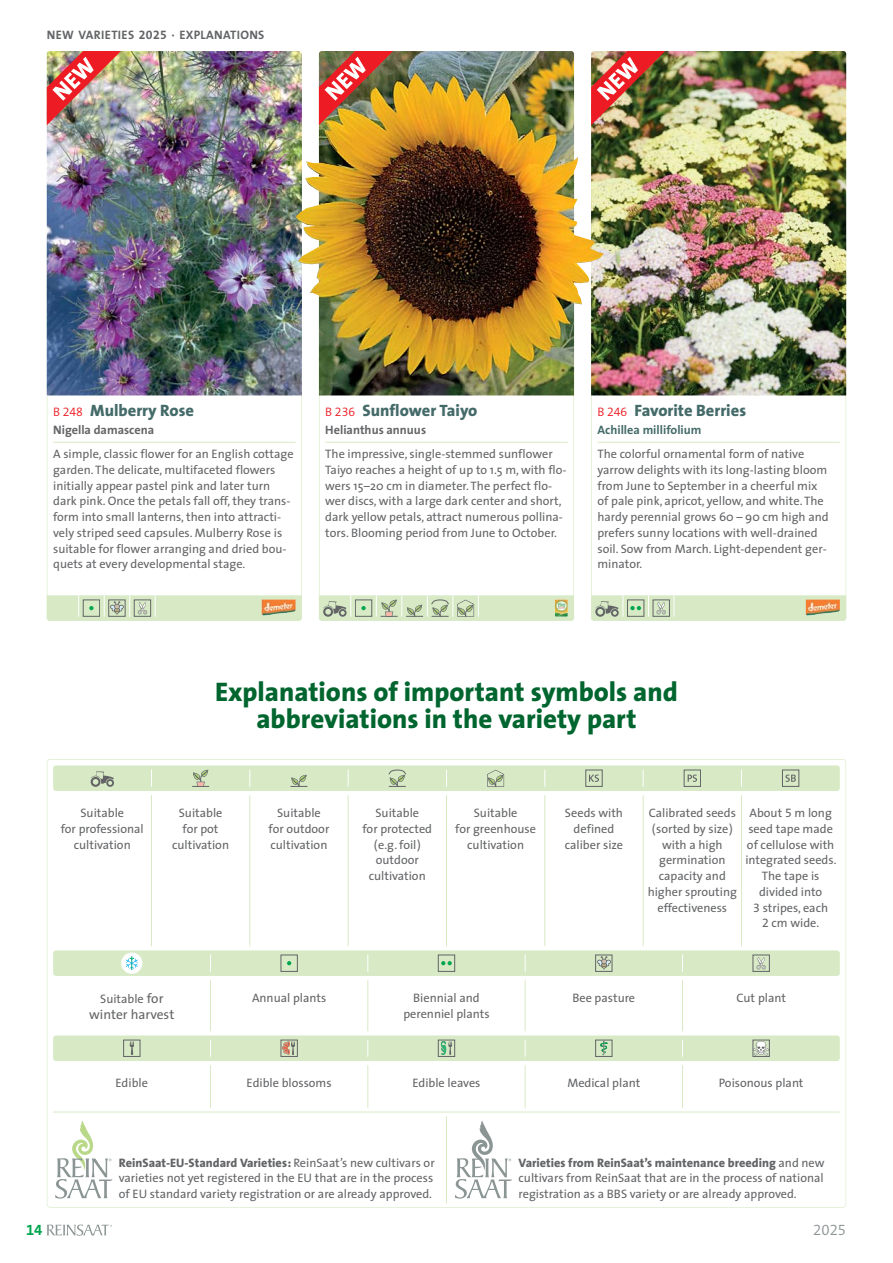
<style>
.page{position:relative;width:893px;height:1263px;background:#fff}
.page>*{position:absolute;margin:0;border:0;box-sizing:border-box;transform-origin:0 0}
.t1{font:800 27px/27px "The Sans";color:#00652e;text-align:center}
.t2{font:800 16.5px "The Sans";color:#446b69}
.t3{font:15px "The Sans Semi Light Expert";color:#8b9594}
.t4{font:15px "The Sans Bold Expert";color:#00a650}
.t5{font:13.5px "The Sans";color:#636466}
.t6{font:12.3px/15.8px "The Sans";color:#636466;text-align:center}
.t7{font:700 12.3px "The Sans";color:#636466}
.t8{font:700 12.3px "The Sans";letter-spacing:.025em;color:#636466}
.t9{font:700 12.3px "The Sans";color:#446b69}
.s1{font-family:"The Sans Bold Expert";font-weight:400}
.s2{font-weight:300;font-size:12.3px;color:#ed1c24}
.s3{font-family:"The Sans Semi Light Expert";font-weight:400;font-size:12.3px;color:#ed1c24}
.s4{font-family:"The Sans Expert"}
.s5{font-size:13.5px}
.s6{font-weight:800}
</style>
<div class="page">
<svg style="left:47px;top:1224px;width:65px;height:12px"></svg>
<hr style="left:325px;top:442px;width:243px;height:1px;background:#d7eac5">
<svg style="left:319px;top:595px;width:255px;height:26px;background:#cddfbd"></svg>
<img style="left:555px;top:600px;width:13px;height:16px">
<hr style="left:597px;top:442px;width:243px;height:1px;background:#d7eac5">
<svg style="left:591px;top:595px;width:255px;height:26px;background:#d1e3c0"></svg>
<img style="left:806px;top:600px;width:34px;height:16px">
<img style="left:591px;top:54px;width:255px;height:341px">
<img style="left:665px;top:51px;width:181px;height:3px">
<hr style="left:53px;top:442px;width:243px;height:1px;background:#d7eac5">
<svg style="left:47px;top:595px;width:255px;height:26px;background:#d2e3c1"></svg>
<img style="left:261px;top:600px;width:35px;height:16px">
<img style="left:47px;top:51px;width:255px;height:344px">
<img style="left:319px;top:51px;width:255px;height:344px">
<img style="left:295px;top:121px;width:309px;height:218px">
<svg style="left:55px;top:1120px;width:57px;height:78px"></svg>
<svg style="left:455px;top:1120px;width:57px;height:78px"></svg>
<div style="left:53px;top:765px;width:787px;height:26px;background:#d7eac5;border-radius:3px"></div>
<svg style="left:388px;top:769px;width:18px;height:18px"></svg>
<svg style="left:290px;top:775px;width:17px;height:12px"></svg>
<svg style="left:487px;top:770px;width:17px;height:17px"></svg>
<svg style="left:192px;top:770px;width:17px;height:17px"></svg>
<svg style="left:91px;top:771px;width:23px;height:16px"></svg>
<div style="left:585px;top:770px;width:17px;height:17px;border:1px solid #636466"></div>
<svg style="left:589px;top:774px;width:10px;height:8px"></svg>
<div style="left:684px;top:770px;width:17px;height:17px;border:1px solid #636466"></div>
<svg style="left:688px;top:774px;width:9px;height:8px"></svg>
<div style="left:782px;top:770px;width:17px;height:17px;border:1px solid #636466"></div>
<svg style="left:785px;top:774px;width:11px;height:8px"></svg>
<svg style="left:151px;top:770px;width:1px;height:17px"></svg>
<svg style="left:250px;top:770px;width:1px;height:17px"></svg>
<svg style="left:348px;top:770px;width:1px;height:17px"></svg>
<svg style="left:446px;top:770px;width:1px;height:17px"></svg>
<svg style="left:544px;top:770px;width:1px;height:17px"></svg>
<svg style="left:643px;top:770px;width:1px;height:17px"></svg>
<svg style="left:741px;top:770px;width:1px;height:17px"></svg>
<hr style="left:741px;top:795px;width:1px;height:151px;background:#d7eac5">
<hr style="left:643px;top:795px;width:1px;height:151px;background:#d7eac5">
<hr style="left:544px;top:795px;width:1px;height:151px;background:#d7eac5">
<hr style="left:446px;top:795px;width:1px;height:151px;background:#d7eac5">
<hr style="left:348px;top:795px;width:1px;height:151px;background:#d7eac5">
<hr style="left:250px;top:795px;width:1px;height:151px;background:#d7eac5">
<hr style="left:151px;top:795px;width:1px;height:151px;background:#d7eac5">
<div style="left:53px;top:950px;width:787px;height:26px;background:#d7eac5;border-radius:3px"></div>
<div style="left:53px;top:1035px;width:787px;height:26px;background:#d7eac5;border-radius:3px"></div>
<div style="left:121px;top:952px;width:21px;height:22px;background:#fff;border-radius:50%"></div>
<svg style="left:126px;top:956px;width:12px;height:14px"></svg>
<img style="left:600px;top:1042px;width:8px;height:13px">
<div style="left:595px;top:1040px;width:17px;height:17px;border:1px solid #636466"></div>
<svg style="left:597px;top:957px;width:13px;height:12px"></svg>
<div style="left:595px;top:955px;width:17px;height:17px;border:1px solid #636466"></div>
<img style="left:291px;top:1042px;width:4px;height:13px">
<div style="left:281px;top:1040px;width:17px;height:17px;border:1px solid #636466"></div>
<img style="left:282px;top:1041px;width:8px;height:15px">
<div style="left:281px;top:955px;width:17px;height:17px;border:1px solid #636466"></div>
<svg style="left:287px;top:961px;width:4px;height:4px"></svg>
<div style="left:123px;top:1040px;width:17px;height:17px;border:1px solid #636466"></div>
<img style="left:130px;top:1041px;width:4px;height:15px">
<img style="left:448px;top:1042px;width:5px;height:13px">
<div style="left:438px;top:1040px;width:17px;height:17px;border:1px solid #636466"></div>
<img style="left:439px;top:1041px;width:8px;height:15px">
<svg style="left:752px;top:954px;width:18px;height:103px"></svg>
<div style="left:438px;top:955px;width:17px;height:17px;border:1px solid #636466"></div>
<svg style="left:441px;top:961px;width:11px;height:4px"></svg>
<svg style="left:210px;top:955px;width:1px;height:17px"></svg>
<hr style="left:210px;top:980px;width:1px;height:51px;background:#d7eac5">
<svg style="left:210px;top:1040px;width:1px;height:17px"></svg>
<svg style="left:367px;top:955px;width:1px;height:17px"></svg>
<svg style="left:367px;top:1040px;width:1px;height:17px"></svg>
<svg style="left:525px;top:955px;width:1px;height:17px"></svg>
<svg style="left:525px;top:1040px;width:1px;height:17px"></svg>
<svg style="left:682px;top:955px;width:1px;height:17px"></svg>
<svg style="left:682px;top:1040px;width:1px;height:17px"></svg>
<hr style="left:210px;top:1065px;width:1px;height:43px;background:#d7eac5">
<hr style="left:367px;top:980px;width:1px;height:51px;background:#d7eac5">
<hr style="left:367px;top:1065px;width:1px;height:43px;background:#d7eac5">
<hr style="left:525px;top:980px;width:1px;height:51px;background:#d7eac5">
<hr style="left:525px;top:1065px;width:1px;height:43px;background:#d7eac5">
<hr style="left:682px;top:980px;width:1px;height:51px;background:#d7eac5">
<hr style="left:682px;top:1065px;width:1px;height:43px;background:#d7eac5">
<hr style="left:53px;top:1112px;width:787px;height:1px;background:#d7eac5">
<hr style="left:446px;top:1116px;width:1px;height:87px;background:#d7eac5">
<img style="left:47px;top:51px;width:74px;height:74px">
<img style="left:319px;top:51px;width:74px;height:74px">
<img style="left:591px;top:51px;width:74px;height:74px">
<p class="t8" style="left:47px;top:29px;width:219px">NEW VARIETIES <span class="s1">2025 ·</span> EXPLANATIONS</p>
<h2 class="t2" style="left:53px;top:402px;width:142px"><span class="s2">B</span> <span class="s3">248</span> Mulberry Rose</h2>
<p class="t7" style="left:53px;top:424px;width:103px">Nigella damascena</p>
<p class="t6" style="left:53px;top:447px;width:242px;text-align:left">A simple, classic flower for an English cottage garden. The delicate, multifaceted flowers initially appear pastel pink and later turn dark pink. Once the petals fall off, they trans&shy;form into small lanterns, then into attracti&shy;vely striped seed capsules. Mulberry Rose is suitable for flower arranging and dried bou&shy;quets at every developmental stage.</p>
<h2 class="t2" style="left:325px;top:402px;width:154px"><span class="s2">B</span> <span class="s3">236</span> Sunflower Taiyo</h2>
<p class="t7" style="left:325px;top:424px;width:102px">Helianthus annuus</p>
<p class="t6" style="left:325px;top:447px;width:243px;text-align:left">The impressive, single-stemmed sunflower Taiyo reaches a height of up to 1.5 m, with flo&shy;wers 15–20 cm in diameter. The perfect flo&shy;wer discs, with a large dark center and short, dark yellow petals, attract numerous pollina&shy;tors. Blooming period from June to October.</p>
<h2 class="t2" style="left:597px;top:402px;width:150px"><span class="s2">B</span> <span class="s3">246</span> Favorite Berries</h2>
<p class="t9" style="left:597px;top:424px;width:106px">Achillea millifolium</p>
<p class="t6" style="left:597px;top:447px;width:233px;text-align:left">The colorful ornamental form of native yarrow delights with its long-lasting bloom from June to September in a cheerful mix of pale pink, apricot, yellow, and white. The hardy perennial grows 60 – 90 cm high and prefers sunny locations with well-drained soil. Sow from March. Light-dependent ger&shy;minator.</p>
<p class="t6" style="left:61px;top:806px;width:84px">Suitable<br>for professional cultivation</p>
<h1 class="t1" style="left:215px;top:679px;width:464px">Explanations of important symbols and abbreviations in the variety part</h1>
<p class="t6" style="left:172px;top:806px;width:58px">Suitable for pot cultivation</p>
<p class="t6" style="left:269px;top:806px;width:62px">Suitable for outdoor cultivation</p>
<p class="t6" style="left:363px;top:806px;width:71px">Suitable<br>for protected (e.g. foil) outdoor cultivation</p>
<p class="t6" style="left:455px;top:806px;width:82px">Suitable<br>for greenhouse cultivation</p>
<p class="t6" style="left:565px;top:806px;width:60px">Seeds with defined caliber size</p>
<p class="t6" style="left:648px;top:806px;width:91px">Calibrated seeds (sorted by size) with a high germination capacity and higher sprouting effectiveness</p>
<p class="t6" style="left:745px;top:806px;width:93px">About <span class="s4">5</span> m long seed tape made of cellulose with integrated seeds.<br>The tape is divided into<br><span class="s4">3</span> stripes, each<br><span class="s4">2</span> cm wide.</p>
<p class="t6" style="left:100px;top:992px;width:65px">Suitable <span class="s5">for</span></p>
<p class="t5" style="left:89px;top:1009px;width:87px">winter harvest</p>
<p class="t6" style="left:252px;top:991px;width:76px">Annual plants</p>
<p class="t6" style="left:403px;top:991px;width:88px">Biennial and perenniel plants</p>
<p class="t6" style="left:572px;top:991px;width:64px">Bee pasture</p>
<p class="t6" style="left:736px;top:991px;width:51px">Cut plant</p>
<p class="t6" style="left:116px;top:1076px;width:34px">Edible</p>
<p class="t6" style="left:247px;top:1076px;width:87px">Edible blossoms</p>
<p class="t6" style="left:412px;top:1076px;width:70px">Edible leaves</p>
<p class="t6" style="left:567px;top:1076px;width:74px">Medical plant</p>
<p class="t6" style="left:719px;top:1076px;width:86px">Poisonous plant</p>
<p class="t6" style="left:119px;top:1156px;width:317px;text-align:justify"><span class="s6">ReinSaat-EU-Standard Varieties:</span> ReinSaat’s new cultivars or varieties not yet registered in the EU that are in the process of EU standard variety registration or are already approved.</p>
<p class="t6" style="left:519px;top:1156px;width:308px;text-align:justify"><span class="s6">Varieties from ReinSaat’s maintenance breeding</span> and new cultivars from ReinSaat that are in the process of national registration as a BBS variety or are already approved.</p>
<p class="t4" style="left:26px;top:1221px;width:18px">14</p>
<p class="t3" style="left:813px;top:1221px;width:34px">2025</p>
</div>
